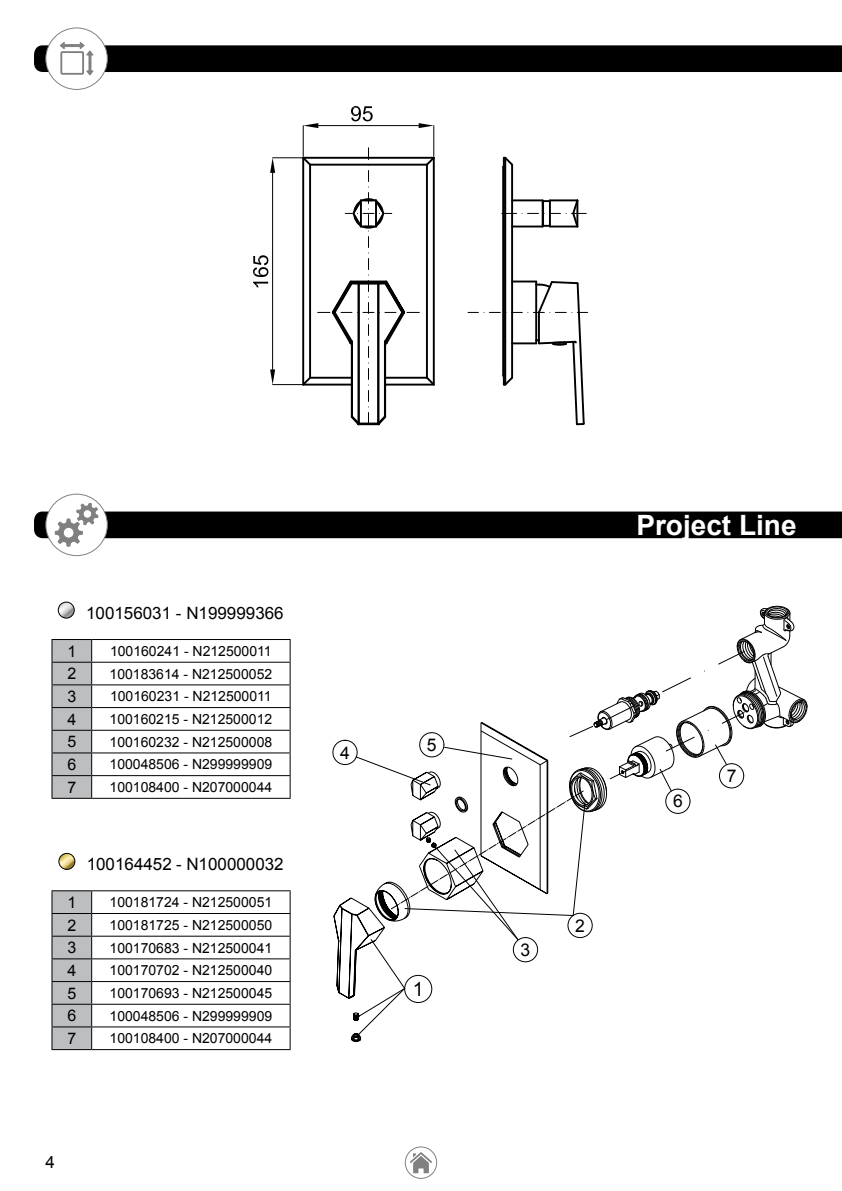
<style>
.page{position:relative;width:842px;height:1191px;background:#fff}
.page>*{position:absolute;margin:0;border:0;box-sizing:border-box;transform-origin:0 0}
.t1{font:700 28px "Arial";color:#fff}
.t2{font:19.6px "Arial";color:#000}
.t3{font:17.6px "Arial";color:#000}
.t4{font:17px "Arial";color:#000}
.t5{font:16px "Arial";color:#000}
.t6{font:14px "Arial";color:#000}
</style>
<div class="page">
<svg style="left:405px;top:1147px;width:32px;height:31px"></svg>
<svg style="left:410px;top:1152px;width:22px;height:21px"></svg>
<div style="left:405px;top:1146px;width:32px;height:32px;border:1px solid #808285;border-radius:50%"></div>
<svg style="left:34px;top:42px;width:808px;height:33px"></svg>
<div style="left:45px;top:27px;width:63px;height:63px;border:1px solid #808285;border-radius:50%"></div>
<hr style="left:303px;top:126px;width:1px;height:30px;background:#000">
<hr style="left:433px;top:126px;width:1px;height:30px;background:#000">
<hr style="left:318px;top:125px;width:101px;height:1px;background:#000">
<svg style="left:303px;top:123px;width:15px;height:5px"></svg>
<svg style="left:419px;top:123px;width:15px;height:5px"></svg>
<svg style="left:351px;top:106px;width:22px;height:16px"></svg>
<hr style="left:273px;top:157px;width:30px;height:1px;background:#000">
<hr style="left:273px;top:384px;width:30px;height:1px;background:#000">
<hr style="left:272px;top:173px;width:1px;height:196px;background:#000">
<svg style="left:270px;top:158px;width:5px;height:15px"></svg>
<svg style="left:270px;top:369px;width:5px;height:15px"></svg>
<svg style="left:253px;top:255px;width:16px;height:32px"></svg>
<hr style="left:302px;top:158px;width:2px;height:226px;background:#000">
<hr style="left:309px;top:165px;width:2px;height:213px;background:#000">
<svg style="left:424px;top:155px;width:11px;height:12px"></svg>
<svg style="left:368px;top:253px;width:1px;height:16px"></svg>
<svg style="left:300px;top:155px;width:13px;height:12px"></svg>
<hr style="left:426px;top:165px;width:2px;height:213px;background:#000">
<hr style="left:433px;top:158px;width:2px;height:226px;background:#000">
<hr style="left:310px;top:164px;width:117px;height:2px;background:#000">
<hr style="left:303px;top:157px;width:131px;height:2px;background:#000">
<hr style="left:512px;top:342px;width:24px;height:2px;background:#000">
<hr style="left:549px;top:200px;width:2px;height:26px;background:#000">
<hr style="left:542px;top:200px;width:2px;height:26px;background:#000">
<hr style="left:512px;top:280px;width:24px;height:2px;background:#000">
<hr style="left:511px;top:165px;width:2px;height:213px;background:#000">
<hr style="left:504px;top:158px;width:2px;height:226px;background:#000">
<hr style="left:502px;top:167px;width:2px;height:209px;background:#000">
<hr style="left:550px;top:225px;width:27px;height:2px;background:#000">
<svg style="left:543px;top:224px;width:7px;height:3px"></svg>
<svg style="left:522px;top:213px;width:16px;height:1px"></svg>
<svg style="left:544px;top:200px;width:5px;height:3px"></svg>
<hr style="left:550px;top:199px;width:27px;height:2px;background:#000">
<svg style="left:502px;top:156px;width:12px;height:12px"></svg>
<svg style="left:345px;top:187px;width:47px;height:60px"></svg>
<svg style="left:566px;top:199px;width:20px;height:29px"></svg>
<svg style="left:528px;top:280px;width:60px;height:146px"></svg>
<svg style="left:300px;top:275px;width:222px;height:151px"></svg>
<hr style="left:512px;top:225px;width:31px;height:2px;background:#000">
<hr style="left:512px;top:199px;width:31px;height:2px;background:#000">
<svg style="left:338px;top:764px;width:10px;height:235px"></svg>
<div style="left:333px;top:740px;width:24px;height:24px;border:1px solid #000;border-radius:50%"></div>
<svg style="left:348px;top:605px;width:460px;height:433px"></svg>
<svg style="left:34px;top:503px;width:808px;height:44px"></svg>
<div style="left:45px;top:493px;width:63px;height:63px;border:1px solid #808285;border-radius:50%"></div>
<hr style="left:92px;top:639px;width:199px;height:1px;background:#000">
<hr style="left:92px;top:661px;width:199px;height:1px;background:#000">
<hr style="left:92px;top:684px;width:199px;height:1px;background:#000">
<hr style="left:92px;top:707px;width:199px;height:1px;background:#000">
<hr style="left:92px;top:729px;width:199px;height:1px;background:#000">
<hr style="left:92px;top:752px;width:199px;height:1px;background:#000">
<hr style="left:92px;top:775px;width:199px;height:1px;background:#000">
<svg style="left:51px;top:639px;width:41px;height:159px;background:#acaeb0"></svg>
<svg style="left:290px;top:640px;width:1px;height:158px"></svg>
<hr style="left:51px;top:798px;width:41px;height:1px;background:#000">
<hr style="left:92px;top:798px;width:199px;height:1px;background:#000">
<img style="left:58px;top:602px;width:16px;height:16px">
<div style="left:58px;top:601px;width:17px;height:17px;border:1px solid #000;border-radius:50%"></div>
<img style="left:59px;top:853px;width:16px;height:16px">
<div style="left:58px;top:853px;width:17px;height:17px;border:1px solid #000;border-radius:50%"></div>
<hr style="left:92px;top:890px;width:199px;height:1px;background:#000">
<hr style="left:92px;top:913px;width:199px;height:1px;background:#000">
<hr style="left:92px;top:935px;width:199px;height:1px;background:#000">
<hr style="left:92px;top:958px;width:199px;height:1px;background:#000">
<hr style="left:92px;top:981px;width:199px;height:1px;background:#000">
<hr style="left:92px;top:1003px;width:199px;height:1px;background:#000">
<hr style="left:92px;top:1026px;width:199px;height:1px;background:#000">
<svg style="left:51px;top:890px;width:41px;height:159px;background:#acaeb0"></svg>
<svg style="left:290px;top:891px;width:1px;height:158px"></svg>
<hr style="left:51px;top:1049px;width:41px;height:1px;background:#000">
<hr style="left:92px;top:1049px;width:199px;height:1px;background:#000">
<p class="t4" style="left:86px;top:601px;width:199px">100156031 - N199999366</p>
<p class="t5" style="left:67px;top:640px;width:10px">1</p>
<p class="t6" style="left:110px;top:642px;width:163px">100160241 - N212500011</p>
<p class="t5" style="left:67px;top:663px;width:10px">2</p>
<p class="t6" style="left:110px;top:664px;width:164px">100183614 - N212500052</p>
<p class="t5" style="left:67px;top:686px;width:10px">3</p>
<p class="t6" style="left:110px;top:687px;width:163px">100160231 - N212500011</p>
<p class="t5" style="left:67px;top:708px;width:10px">4</p>
<p class="t6" style="left:110px;top:710px;width:164px">100160215 - N212500012</p>
<p class="t5" style="left:67px;top:731px;width:10px">5</p>
<p class="t6" style="left:110px;top:732px;width:164px">100160232 - N212500008</p>
<p class="t5" style="left:67px;top:754px;width:10px">6</p>
<p class="t6" style="left:110px;top:755px;width:164px">100048506 - N299999909</p>
<p class="t5" style="left:67px;top:776px;width:10px">7</p>
<p class="t6" style="left:110px;top:778px;width:164px">100108400 - N207000044</p>
<p class="t4" style="left:87px;top:852px;width:198px">100164452 - N100000032</p>
<p class="t5" style="left:67px;top:892px;width:10px">1</p>
<p class="t6" style="left:110px;top:893px;width:164px">100181724 - N212500051</p>
<p class="t5" style="left:67px;top:914px;width:10px">2</p>
<p class="t6" style="left:110px;top:916px;width:164px">100181725 - N212500050</p>
<p class="t5" style="left:67px;top:937px;width:10px">3</p>
<p class="t6" style="left:110px;top:938px;width:164px">100170683 - N212500041</p>
<p class="t5" style="left:67px;top:960px;width:10px">4</p>
<p class="t6" style="left:110px;top:961px;width:164px">100170702 - N212500040</p>
<p class="t5" style="left:67px;top:982px;width:10px">5</p>
<p class="t6" style="left:110px;top:984px;width:164px">100170693 - N212500045</p>
<p class="t5" style="left:67px;top:1005px;width:10px">6</p>
<p class="t6" style="left:110px;top:1006px;width:164px">100048506 - N299999909</p>
<p class="t5" style="left:67px;top:1028px;width:10px">7</p>
<p class="t6" style="left:110px;top:1029px;width:164px">100108400 - N207000044</p>
<p class="t4" style="left:45px;top:1151px;width:11px">4</p>
<p class="t3" style="left:340px;top:741px;width:11px">4</p>
<p class="t3" style="left:427px;top:733px;width:11px">5</p>
<h2 class="t2" style="left:413px;top:976px;width:12px">1</h2>
<h1 class="t1" style="left:636px;top:506px;width:162px">Project Line</h1>
<p class="t3" style="left:521px;top:938px;width:11px">3</p>
<p class="t3" style="left:575px;top:913px;width:11px">2</p>
<p class="t3" style="left:673px;top:789px;width:11px">6</p>
<p class="t3" style="left:727px;top:764px;width:11px">7</p>
</div>
